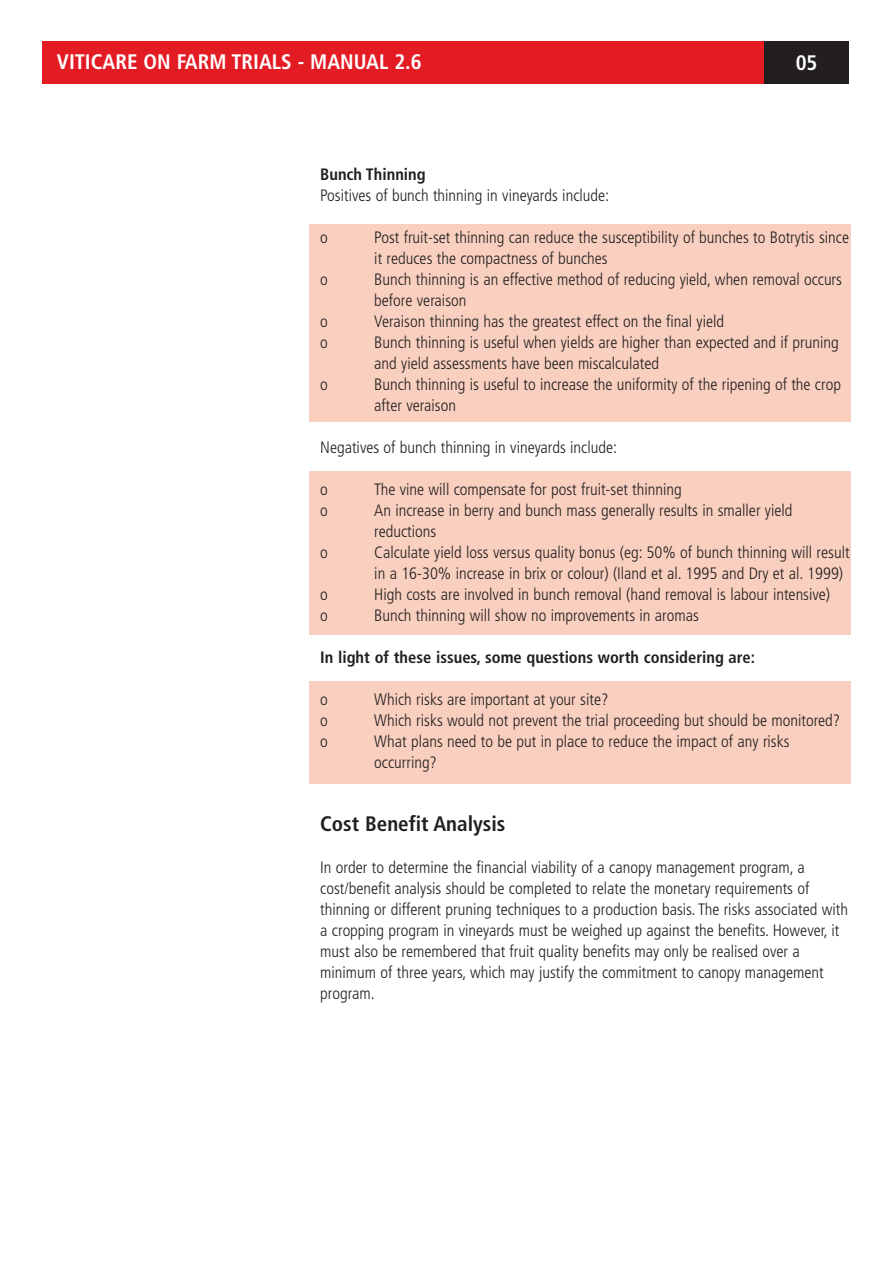
<style>
.page{position:relative;width:893px;height:1263px;background:#fff}
.page>*{position:absolute;margin:0;border:0;box-sizing:border-box;transform-origin:0 0}
.t1{font:700 condensed 21px "Frutiger LT Std";color:#fff}
.t2{font:700 condensed 21px "Frutiger LT Std";color:#231f20}
.t3{font:300 condensed 16.5px/21px "Frutiger LT Std";color:#231f20}
.t4{font:700 condensed 16.5px "Frutiger LT Std";color:#231f20}
</style>
<div class="page">
<div style="left:309px;top:681px;width:541px;height:103px;background:#f9d0bf"></div>
<div style="left:309px;top:472px;width:541px;height:163px;background:#f9d0bf"></div>
<div style="left:309px;top:224px;width:541px;height:198px;background:#f9d0bf"></div>
<div style="left:42px;top:41px;width:806px;height:43px;background:#e31b23"></div>
<div style="left:764px;top:41px;width:84px;height:43px;background:#231f20"></div>
<p class="t1" style="left:57px;top:53px;width:366px">VITICARE ON FARM TRIALS - MANUAL 2.6</p>
<p class="t1" style="left:795px;top:53px;width:23px">05</p>
<p class="t4" style="left:320px;top:168px;width:107px">Bunch Thinning</p>
<p class="t3" style="left:320px;top:186px;width:290px">Positives of bunch thinning in vineyards include:</p>
<p class="t3" style="left:320px;top:228px;width:9px">o</p>
<p class="t3" style="left:374px;top:228px;width:476px">Post fruit-set thinning can reduce the susceptibility of bunches to Botrytis since it reduces the compactness of bunches</p>
<p class="t3" style="left:320px;top:270px;width:9px">o</p>
<p class="t3" style="left:374px;top:270px;width:469px">Bunch thinning is an effective method of reducing yield, when removal occurs before veraison</p>
<p class="t3" style="left:320px;top:312px;width:9px">o</p>
<p class="t3" style="left:374px;top:312px;width:351px">Veraison thinning has the greatest effect on the final yield</p>
<p class="t3" style="left:320px;top:333px;width:9px">o</p>
<p class="t3" style="left:374px;top:333px;width:466px">Bunch thinning is useful when yields are higher than expected and if pruning and yield assessments have been miscalculated</p>
<p class="t3" style="left:320px;top:375px;width:9px">o</p>
<p class="t3" style="left:374px;top:375px;width:468px">Bunch thinning is useful to increase the uniformity of the ripening of the crop after veraison</p>
<p class="t3" style="left:320px;top:438px;width:298px">Negatives of bunch thinning in vineyards include:</p>
<p class="t3" style="left:320px;top:480px;width:9px">o</p>
<p class="t3" style="left:374px;top:480px;width:309px">The vine will compensate for post fruit-set thinning</p>
<p class="t3" style="left:320px;top:501px;width:9px">o</p>
<p class="t3" style="left:374px;top:501px;width:419px">An increase in berry and bunch mass generally results in smaller yield reductions</p>
<p class="t3" style="left:320px;top:543px;width:9px">o</p>
<p class="t3" style="left:374px;top:543px;width:477px">Calculate yield loss versus quality bonus (eg: 50% of bunch thinning will result in a 16-30% increase in brix or colour) (Iland et al. 1995 and Dry et al. 1999)</p>
<p class="t3" style="left:320px;top:585px;width:9px">o</p>
<p class="t3" style="left:374px;top:585px;width:457px">High costs are involved in bunch removal (hand removal is labour intensive)</p>
<p class="t3" style="left:320px;top:606px;width:9px">o</p>
<p class="t3" style="left:374px;top:606px;width:326px">Bunch thinning will show no improvements in aromas</p>
<p class="t4" style="left:320px;top:651px;width:436px">In light of these issues, some questions worth considering are:</p>
<p class="t3" style="left:320px;top:690px;width:9px">o</p>
<p class="t3" style="left:374px;top:690px;width:235px">Which risks are important at your site?</p>
<p class="t3" style="left:320px;top:711px;width:9px">o</p>
<p class="t3" style="left:374px;top:711px;width:467px">Which risks would not prevent the trial proceeding but should be monitored?</p>
<p class="t3" style="left:320px;top:732px;width:9px">o</p>
<p class="t3" style="left:374px;top:732px;width:417px">What plans need to be put in place to reduce the impact of any risks occurring?</p>
<p class="t2" style="left:320px;top:815px;width:187px">Cost Benefit Analysis</p>
<p class="t3" style="left:320px;top:858px;width:529px">In order to determine the financial viability of a canopy management program, a cost/benefit analysis should be completed to relate the monetary requirements of thinning or different pruning techniques to a production basis. The risks associated with a cropping program in vineyards must be weighed up against the benefits. However, it must also be remembered that fruit quality benefits may only be realised over a minimum of three years, which may justify the commitment to canopy management program.</p>
</div>
